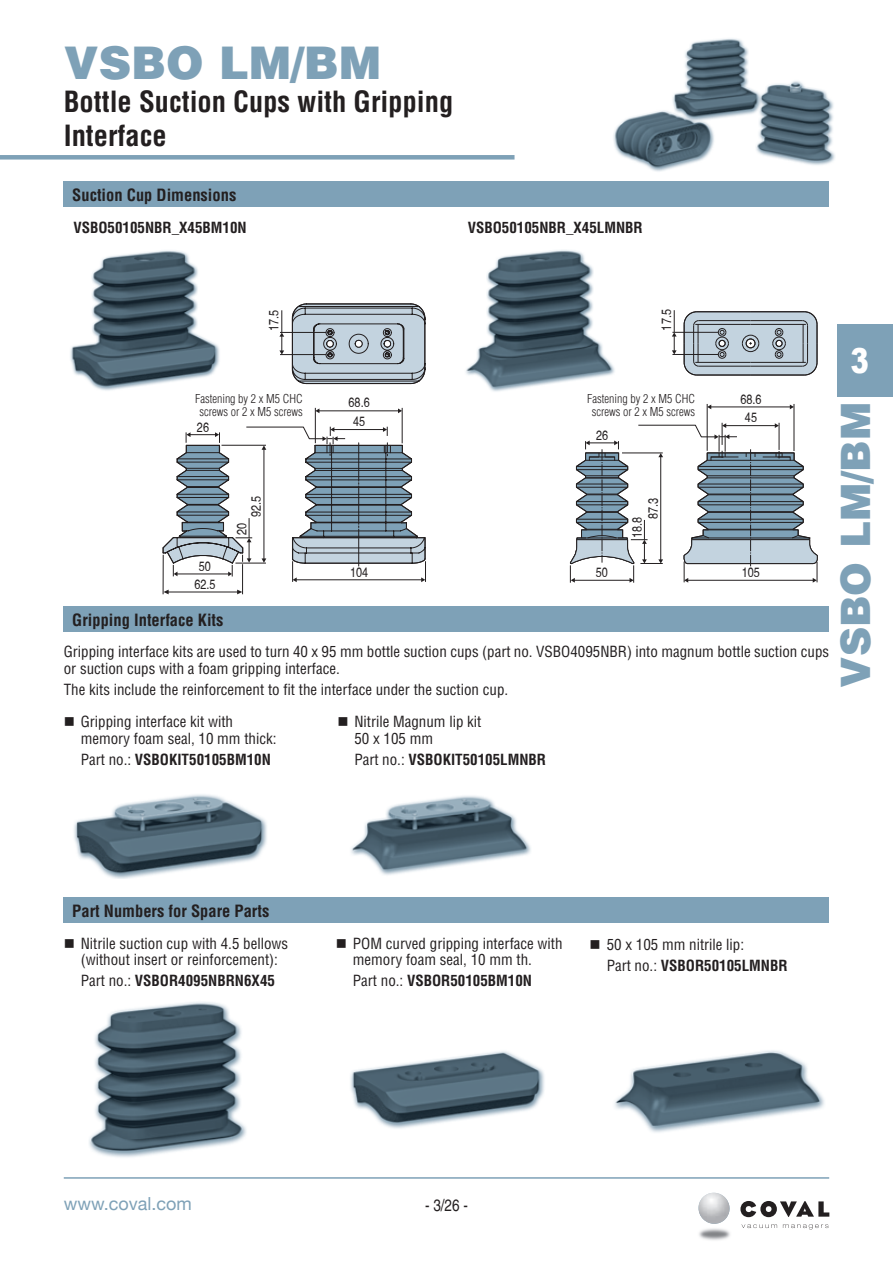
<style>
.page{position:relative;width:893px;height:1263px;background:#fff}
.page>*{position:absolute;margin:0;border:0;box-sizing:border-box;transform-origin:0 0}
.t1{font:900 45px "Helvetica";color:#7ea1b7}
.t2{font:900 40.5px "Helvetica";color:#7ea1b7}
.t3{font:900 34.5px "Arial";color:#fff;scale:.8 1}
.t4{font:700 condensed 28.5px/34.2px "Helvetica";color:#231f20}
.t5{font:18px "Helvetica Neue";color:#7ea1b7}
.t6{font:700 condensed 16.5px "Helvetica";color:#231f20}
.t7{font:condensed 16.5px "Helvetica";color:#231f20}
.t8{font:condensed 15px/16.5px "Helvetica";color:#231f20}
.t9{font:700 condensed 15px "Helvetica";color:#231f20}
.t10{font:condensed 13.2px/18.5px "Helvetica";color:#231f20;text-align:center}
.t11{font:300 condensed 12px/13.5px "Helvetica";color:#231f20;text-align:center}
.s1{font-weight:400}
.s2{font-weight:700}
</style>
<div class="page">
<hr style="left:64px;top:1177px;width:765px;height:2px;background:#7ea1b7">
<img style="left:699px;top:1228px;width:31px;height:12px">
<svg style="left:741px;top:1224px;width:36px;height:4px"></svg>
<svg style="left:783px;top:1224px;width:45px;height:5px"></svg>
<svg style="left:740px;top:1201px;width:89px;height:16px"></svg>
<svg style="left:720px;top:1208px;width:9px;height:11px"></svg>
<img style="left:698px;top:1193px;width:22px;height:31px">
<div style="left:0;top:155px;width:514px;height:5px;background:#7ea1b7"></div>
<div style="left:838px;top:324px;width:55px;height:72px;background:#7ea1b7"></div>
<img style="left:613px;top:38px;width:222px;height:134px">
<div style="left:64px;top:181px;width:765px;height:26px;background:#7ea1b7"></div>
<div style="left:64px;top:607px;width:765px;height:25px;background:#7ea1b7"></div>
<div style="left:64px;top:897px;width:765px;height:26px;background:#7ea1b7"></div>
<svg style="left:672px;top:310px;width:5px;height:44px"></svg>
<hr style="left:711px;top:407px;width:79px;height:1px;background:#231f20">
<svg style="left:790px;top:405px;width:4px;height:4px"></svg>
<hr style="left:672px;top:332px;width:47px;height:1px;background:#231f20">
<hr style="left:672px;top:354px;width:47px;height:1px;background:#231f20">
<hr style="left:794px;top:404px;width:1px;height:47px;background:#231f20">
<svg style="left:683px;top:311px;width:135px;height:65px;background:#a8b4bd"></svg>
<hr style="left:707px;top:404px;width:1px;height:47px;background:#231f20">
<svg style="left:569px;top:423px;width:249px;height:160px"></svg>
<svg style="left:279px;top:310px;width:5px;height:44px"></svg>
<hr style="left:280px;top:332px;width:46px;height:1px;background:#231f20">
<hr style="left:280px;top:354px;width:46px;height:1px;background:#231f20">
<hr style="left:319px;top:411px;width:80px;height:1px;background:#231f20">
<svg style="left:398px;top:408px;width:4px;height:5px"></svg>
<hr style="left:402px;top:408px;width:1px;height:35px;background:#231f20">
<hr style="left:315px;top:408px;width:1px;height:35px;background:#231f20">
<svg style="left:291px;top:303px;width:135px;height:81px;background:#a5b1ba"></svg>
<hr style="left:168px;top:592px;width:70px;height:1px;background:#231f20">
<svg style="left:164px;top:590px;width:5px;height:4px"></svg>
<svg style="left:237px;top:590px;width:5px;height:4px"></svg>
<hr style="left:242px;top:564px;width:1px;height:30px;background:#231f20">
<svg style="left:162px;top:427px;width:264px;height:155px"></svg>
<hr style="left:163px;top:555px;width:1px;height:39px;background:#231f20">
<img style="left:350px;top:1051px;width:195px;height:78px">
<img style="left:614px;top:1050px;width:211px;height:83px">
<img style="left:89px;top:1002px;width:157px;height:156px">
<img style="left:70px;top:250px;width:150px;height:141px">
<img style="left:466px;top:250px;width:149px;height:142px">
<img style="left:74px;top:794px;width:193px;height:84px">
<img style="left:351px;top:796px;width:180px;height:79px">
<h1 class="t1" style="left:64px;top:33px;width:319px">VSBO LM/BM</h1>
<h3 class="t4" style="left:64px;top:84px;width:391px">Bottle Suction Cups with Gripping<br>Interface</h3>
<p class="t6" style="left:72px;top:184px;width:166px">Suction Cup Dimensions</p>
<p class="t9" style="left:73px;top:219px;width:175px">VSBO50105NBR_X45BM10N</p>
<p class="t9" style="left:468px;top:219px;width:177px">VSBO50105NBR_X45LMNBR</p>
<p class="t10" style="left:265px;top:331px;width:23px;rotate:-90deg">17.5</p>
<p class="t10" style="left:657px;top:330px;width:23px;rotate:-90deg">17.5</p>
<p class="t11" style="left:195px;top:392px;width:109px">Fastening by 2 x M5 CHC screws or 2 x M5 screws</p>
<p class="t10" style="left:197px;top:418px;width:14px">26</p>
<p class="t10" style="left:349px;top:394px;width:23px">68.6<br>45</p>
<p class="t11" style="left:587px;top:392px;width:109px">Fastening by 2 x M5 CHC screws or 2 x M5 screws</p>
<p class="t10" style="left:596px;top:426px;width:14px">26</p>
<p class="t10" style="left:740px;top:390px;width:23px">68.6<br>45</p>
<p class="t10" style="left:247px;top:517px;width:23px;rotate:-90deg">92.5</p>
<p class="t10" style="left:233px;top:535px;width:14px;rotate:-90deg">20</p>
<p class="t10" style="left:644px;top:519px;width:23px;rotate:-90deg">87.3</p>
<p class="t10" style="left:628px;top:538px;width:23px;rotate:-90deg">18.8</p>
<p class="t10" style="left:199px;top:557px;width:14px">50</p>
<p class="t10" style="left:194px;top:575px;width:23px">62.5</p>
<p class="t10" style="left:350px;top:563px;width:20px">104</p>
<p class="t10" style="left:742px;top:564px;width:20px">105</p>
<p class="t10" style="left:596px;top:563px;width:14px">50</p>
<p class="t6" style="left:72px;top:610px;width:153px">Gripping Interface Kits</p>
<p class="t8" style="left:64px;top:643px;width:767px">Gripping interface kits are used to turn 40 x 95 mm bottle suction cups (part no. VSBO4095NBR) into magnum bottle suction cups or suction cups with a foam gripping interface.</p>
<p class="t8" style="left:64px;top:681px;width:446px">The kits include the reinforcement to fit the interface under the suction cup.</p>
<p class="t8" style="left:81px;top:714px;width:197px;text-indent:-17px">■ Gripping interface kit with memory foam seal, 10 mm thick:</p>
<p class="t9" style="left:81px;top:750px;width:192px"><span class="s1">Part no.:</span> VSBOKIT50105BM10N</p>
<p class="t8" style="left:354px;top:714px;width:129px;text-indent:-17px">■ Nitrile Magnum lip kit<br>50 x 105 mm</p>
<p class="t9" style="left:354px;top:750px;width:193px"><span class="s1">Part no.:</span> VSBOKIT50105LMNBR</p>
<h3 class="t3" style="left:850px;top:335px;width:25px">3</h3>
<h2 class="t2" style="left:829px;top:688px;width:287px;rotate:-90deg">VSBO LM/BM</h2>
<p class="t6" style="left:72px;top:900px;width:199px">Part Numbers for Spare Parts</p>
<p class="t8" style="left:64px;top:935px;width:226px;text-align:center">■ Nitrile suction cup with 4.5 bellows (without insert or reinforcement):</p>
<p class="t9" style="left:81px;top:971px;width:196px"><span class="s1">Part no.:</span> VSBOR4095NBRN6X45</p>
<p class="t8" style="left:353px;top:935px;width:211px;text-indent:-17px">■ POM curved gripping interface with memory foam seal, 10 mm th.</p>
<p class="t9" style="left:353px;top:971px;width:181px"><span class="s1">Part no.:</span> VSBOR50105BM10N</p>
<p class="t8" style="left:607px;top:934px;width:182px;line-height:20.7px;text-indent:-17px">■ 50 x 105 mm nitrile lip:<br>Part no.: <span class="s2">VSBOR50105LMNBR</span></p>
<p class="t5" style="left:64px;top:1190px;width:129px">www.coval.com</p>
<p class="t7" style="left:425px;top:1196px;width:44px">- 3/26 -</p>
</div>
